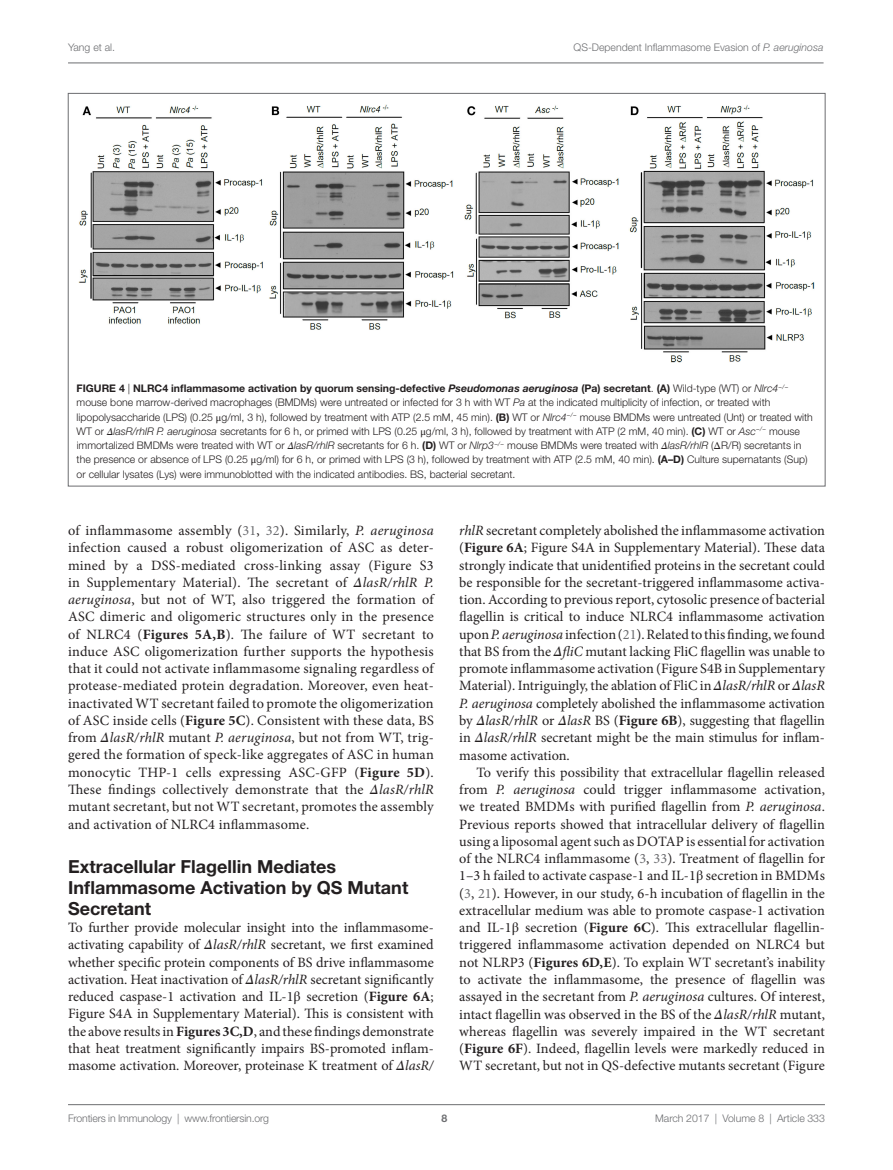
<style>
.page{position:relative;width:893px;height:1170px;background:#fff}
.page>*{position:absolute;margin:0;border:0;box-sizing:border-box;transform-origin:0 0}
.t1{font:700 18px/21px "Helvetica Neue LT Std";color:#231f20}
.t2{font:14.25px/17.2px "Minion Pro";letter-spacing:.005em;color:#231f20;text-align:justify}
.t3{font:300 10.5px/14.2px "Helvetica Neue LT Std";color:#231f20}
.t4{font:300 10.5px "Helvetica Neue LT Std";color:#6c6d70}
.t5{font:700 10.5px "Helvetica Neue LT Std";color:#231f20}
.t6{font:700 10.5px "Helvetica Neue LT Std";color:#6c6d70}
.s1{font-style:italic}
.s2{font-weight:300}
.s3{font-weight:700}
.s4{font-weight:700;font-style:italic}
.s5{font-family:"STIX General";font-weight:400}
.s6{font-family:"STIX General";font-weight:400;font-style:italic}
.s7{color:#6c6d70}
.s8{font-family:"STIX General";font-style:italic}
.s9{font-family:"STIX General"}
</style>
<div class="page">
<img style="left:79px;top:105px;width:735px;height:257px">
<hr style="left:68px;top:63px;width:756px;height:1px;background:#6c6d70">
<hr style="left:68px;top:1104px;width:757px;height:1px;background:#6c6d70">
<p class="t4" style="left:68px;top:41px;width:49px">Yang et al.</p>
<p class="t4" style="left:574px;top:41px;width:251px">QS-Dependent Inflammasome Evasion of <span class="s1">P. aeruginosa</span></p>
<p class="t5" style="left:77px;top:382px;width:65px">FIGURE 4 <span class="s2">|</span> NLRC</p>
<p class="t3" style="left:77px;top:381px;width:738px;text-indent:86px"><span class="s3">4 inflammasome activation by quorum sensing-defective</span> <span class="s4">Pseudomonas aeruginosa</span> <span class="s3">(Pa) secretant</span>. <span class="s3">(A)</span> Wild-type (WT) or <span class="s1">Nlrc4</span><sup>−</sup><sup>/</sup><sup>− </sup>mouse bone marrow-derived macrophages (BMDMs) were untreated or infected for 3 h with WT <span class="s1">Pa</span> at the indicated multiplicity of infection, or treated with lipopolysaccharide (LPS) (0.25 <span class="s5">μ</span>g/ml, 3 h), followed by treatment with ATP (2.5 mM, 45 min). <span class="s3">(B)</span> WT or <span class="s1">Nlrc4</span><sup>−</sup><sup>/</sup><sup>−</sup> mouse BMDMs were untreated (Unt) or treated with WT or <span class="s6">Δ</span><span class="s1">lasR/rhlR P. aeruginosa</span> secretants for 6 h, or primed with LPS (0.25 <span class="s5">μ</span>g/ml, 3 h), followed by treatment with ATP (2 mM, 40 min). <span class="s3">(C)</span> WT or <span class="s1">Asc</span><sup>−</sup><sup>/</sup><sup>−</sup> mouse immortalized BMDMs were treated with WT or <span class="s6">Δ</span><span class="s1">lasR/rhlR</span> secretants for 6 h. <span class="s3">(D)</span> WT or <span class="s1">Nlrp3</span><sup>−</sup><sup>/</sup><sup>−</sup> mouse BMDMs were treated with <span class="s6">Δ</span><span class="s1">lasR/rhlR</span> (<span class="s5">Δ</span>R/R) secretants in the presence or absence of LPS (0.25 <span class="s5">μ</span>g/ml) for 6 h, or primed with LPS (3 h), followed by treatment with ATP (2.5 mM, 40 min). <span class="s3">(A–D)</span> Culture supernatants (Sup) or cellular lysates (Lys) were immunoblotted with the indicated antibodies. BS, bacterial secretant.</p>
<p class="t2" style="left:68px;top:522px;width:367px">of inflammasome assembly (<span class="s7">31</span>, <span class="s7">32</span>). Similarly, <span class="s1">P. aeruginosa </span>infection caused a robust oligomerization of ASC as deter&shy;mined by a DSS-mediated cross-linking assay (Figure S3 in Supplementary Material). The secretant of <span class="s8">Δ</span><span class="s1">lasR/rhlR P. aeruginosa</span>, but not of WT, also triggered the formation of ASC dimeric and oligomeric structures only in the presence of NLRC4 (<span class="s3">Figures 5A,B</span>). The failure of WT secretant to induce ASC oligomerization further supports the hypothesis that it could not activate inflammasome signaling regardless of protease-mediated protein degradation. Moreover, even heat&shy;inactivated WT secretant failed to promote the oligomerization of ASC inside cells (<span class="s3">Figure 5C</span>). Consistent with these data, BS from <span class="s8">Δ</span><span class="s1">lasR/rhlR</span> mutant <span class="s1">P. aeruginosa</span>, but not from WT, trig&shy;gered the formation of speck-like aggregates of ASC in human monocytic THP-1 cells expressing ASC-GFP (<span class="s3">Figure 5D</span>).<br>These findings collectively demonstrate that the <span class="s8">Δ</span><span class="s1">lasR/rhlR </span>mutant secretant, but not WT secretant, promotes the assembly and activation of NLRC4 inflammasome.</p>
<p class="t1" style="left:68px;top:855px;width:342px">Extracellular Flagellin Mediates<br>Inflammasome Activation by QS Mutant<br>Secretant</p>
<p class="t2" style="left:68px;top:918px;width:367px">To further provide molecular insight into the inflammasome&shy;activating capability of <span class="s8">Δ</span><span class="s1">lasR/rhlR</span> secretant, we first examined whether specific protein components of BS drive inflammasome activation. Heat inactivation of <span class="s8">Δ</span><span class="s1">lasR/rhlR</span> secretant significantly reduced caspase-1 activation and IL-1<span class="s9">β</span> secretion (<span class="s3">Figure 6A</span>; Figure S4A in Supplementary Material). This is consistent with the above results in <span class="s3">Figures 3C,D</span>, and these findings demonstrate that heat treatment significantly impairs BS-promoted inflam&shy;masome activation. Moreover, proteinase K treatment of <span class="s8">Δ</span><span class="s1">lasR/</span></p>
<p class="t2" style="left:459px;top:522px;width:367px"><span class="s1">rhlR</span> secretant completely abolished the inflammasome activation (<span class="s3">Figure 6A</span>; Figure S4A in Supplementary Material). These data strongly indicate that unidentified proteins in the secretant could be responsible for the secretant-triggered inflammasome activa&shy;tion. According to previous report, cytosolic presence of bacterial flagellin is critical to induce NLRC4 inflammasome activation upon <span class="s1">P. aeruginosa</span> infection (<span class="s7">21</span>). Related to this finding, we found that BS from the <span class="s8">Δ</span><span class="s1">fliC</span> mutant lacking FliC flagellin was unable to promote inflammasome activation (Figure S4B in Supplementary Material). Intriguingly, the ablation of FliC in <span class="s8">Δ</span><span class="s1">lasR/rhlR</span> or <span class="s8">Δ</span><span class="s1">lasR P. aeruginosa</span> completely abolished the inflammasome activation by <span class="s8">Δ</span><span class="s1">lasR/rhlR</span> or <span class="s8">Δ</span><span class="s1">lasR</span> BS (<span class="s3">Figure 6B</span>), suggesting that flagellin in <span class="s8">Δ</span><span class="s1">lasR/rhlR</span> secretant might be the main stimulus for inflam&shy;masome activation.</p>
<p class="t2" style="left:459px;top:763px;width:367px;text-indent:17px">To verify this possibility that extracellular flagellin released from <span class="s1">P. aeruginosa</span> could trigger inflammasome activation, we treated BMDMs with purified flagellin from <span class="s1">P. aeruginosa</span>.<br>Previous reports showed that intracellular delivery of flagellin using a liposomal agent such as DOTAP is essential for activation of the NLRC4 inflammasome (<span class="s7">3</span>, <span class="s7">33</span>). Treatment of flagellin for 1–3 h failed to activate caspase-1 and IL-1<span class="s9">β</span> secretion in BMDMs (<span class="s7">3</span>, <span class="s7">21</span>). However, in our study, 6-h incubation of flagellin in the extracellular medium was able to promote caspase-1 activation and IL-1<span class="s9">β</span> secretion (<span class="s3">Figure 6C</span>). This extracellular flagellin&shy;triggered inflammasome activation depended on NLRC4 but not NLRP3 (<span class="s3">Figures 6D,E</span>). To explain WT secretant’s inability to activate the inflammasome, the presence of flagellin was assayed in the secretant from <span class="s1">P. aeruginosa</span> cultures. Of interest, intact flagellin was observed in the BS of the <span class="s8">Δ</span><span class="s1">lasR/rhlR</span> mutant, whereas flagellin was severely impaired in the WT secretant (<span class="s3">Figure 6F</span>). Indeed, flagellin levels were markedly reduced in WT secretant, but not in QS-defective mutants secretant (Figure</p>
<p class="t4" style="left:68px;top:1111px;width:203px">Frontiers in Immunology | www.frontiersin.org</p>
<p class="t4" style="left:655px;top:1111px;width:171px">March 2017 | Volume 8 | Article 333</p>
<p class="t6" style="left:441px;top:1111px;width:7px">8</p>
</div>
